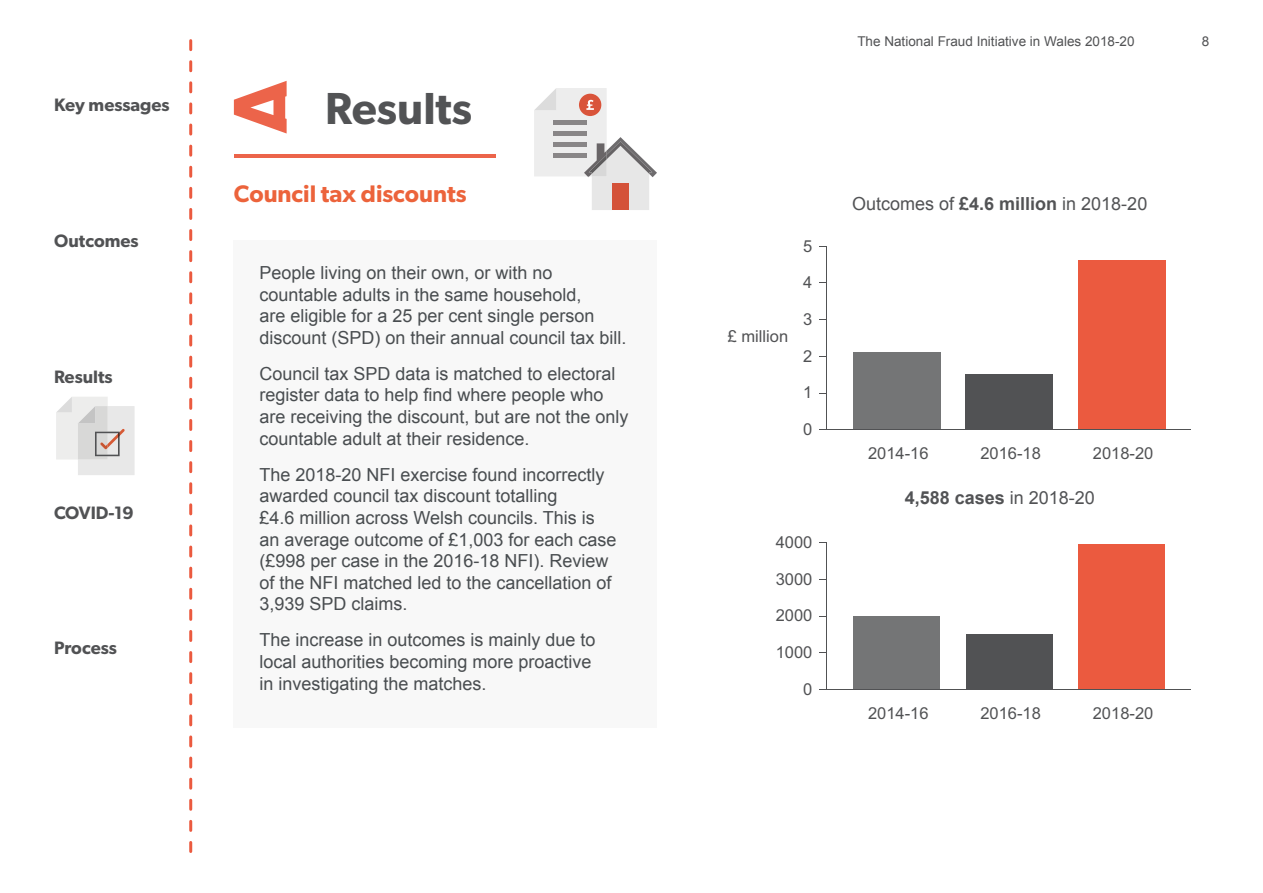
<style>
.page{position:relative;width:1263px;height:893px;background:#fff}
.page>*{position:absolute;margin:0;border:0;box-sizing:border-box;transform-origin:0 0}
.Page_title{font:600 45px "Gibson";color:#525355}
.t1{font:600 24px "Gibson";color:#ec633b}
.Body_text{font:18px/21.6px "Arial";color:#494d50}
.t2{font:600 18px "Gibson";color:#515254}
.Box___Figure_Heading{font:18px "Arial";color:#525355}
.Box___Figure_Heading-2{font:700 18px "Arial";color:#525355}
.t3{font:16.5px "Arial";color:#515254}
.t4{font:13.5px "Arial";color:#515254}
.s1{font-weight:700}
.s2{font-weight:400}
</style>
<div class="page">
<svg style="left:189px;top:41px;width:3px;height:810px"></svg>
<svg style="left:56px;top:397px;width:79px;height:78px;background:#e4e2e1"></svg>
<svg style="left:234px;top:81px;width:53px;height:53px"></svg>
<hr style="left:234px;top:155px;width:262px;height:3px;background:#ec644a">
<div style="left:234px;top:240px;width:423px;height:488px;background:#f8f8f8"></div>
<svg style="left:534px;top:88px;width:123px;height:122px"></svg>
<div style="left:553px;top:120px;width:34px;height:5px;background:#898687"></div>
<div style="left:553px;top:131px;width:34px;height:5px;background:#898687"></div>
<div style="left:553px;top:142px;width:34px;height:5px;background:#898687"></div>
<div style="left:553px;top:153px;width:34px;height:5px;background:#898687"></div>
<div style="left:1078px;top:261px;width:87px;height:169px;background:#eb5a3f"></div>
<div style="left:966px;top:375px;width:87px;height:55px;background:#515254"></div>
<div style="left:853px;top:353px;width:87px;height:77px;background:#747576"></div>
<hr style="left:826px;top:246px;width:1px;height:184px;background:#515254">
<hr style="left:826px;top:430px;width:364px;height:1px;background:#515254">
<div style="left:1078px;top:544px;width:87px;height:146px;background:#eb5a3f"></div>
<div style="left:966px;top:634px;width:86px;height:56px;background:#515254"></div>
<div style="left:853px;top:616px;width:87px;height:74px;background:#747576"></div>
<hr style="left:826px;top:543px;width:1px;height:147px;background:#515254">
<hr style="left:826px;top:689px;width:364px;height:1px;background:#515254">
<p class="t2" style="left:54px;top:94px;width:117px">Key messages</p>
<p class="t2" style="left:54px;top:230px;width:86px">Outcomes</p>
<p class="t2" style="left:54px;top:366px;width:60px">Results</p>
<p class="t2" style="left:54px;top:502px;width:81px">COVID-19</p>
<p class="t2" style="left:54px;top:637px;width:64px">Process</p>
<h2 class="Page_title" style="left:325px;top:82px;width:148px">Results</h2>
<h2 class="t1" style="left:234px;top:179px;width:234px">Council tax discounts</h2>
<p class="Body_text" style="left:259px;top:262px;width:369px">People living on their own, or with no countable adults in the same household,<br>are eligible for a 25 per cent single person discount (SPD) on their annual council tax bill.</p>
<p class="Body_text" style="left:259px;top:363px;width:371px">Council tax SPD data is matched to electoral register data to help find where people who are receiving the discount, but are not the only countable adult at their residence.</p>
<p class="Body_text" style="left:259px;top:464px;width:359px">The 2018-20 NFI exercise found incorrectly awarded council tax discount totalling<br>£4.6 million across Welsh councils. This is an average outcome of £1,003 for each case (£998 per case in the 2016-18 NFI). Review of the NFI matched led to the cancellation of 3,939 SPD claims.</p>
<p class="Body_text" style="left:259px;top:629px;width:338px">The increase in outcomes is mainly due to local authorities becoming more proactive in investigating the matches.</p>
<p class="t4" style="left:857px;top:32px;width:279px">The National Fraud Initiative in Wales 2018-20</p>
<p class="t4" style="left:1202px;top:32px;width:9px">8</p>
<p class="t3" style="left:803px;top:235px;width:11px">5</p>
<p class="t3" style="left:803px;top:272px;width:11px">4</p>
<p class="t3" style="left:728px;top:326px;width:62px">£ million</p>
<p class="t3" style="left:803px;top:308px;width:11px">3</p>
<p class="t3" style="left:803px;top:345px;width:11px">2</p>
<p class="t3" style="left:803px;top:382px;width:11px">1</p>
<p class="t3" style="left:803px;top:418px;width:11px">0</p>
<p class="t3" style="left:776px;top:532px;width:38px">4000</p>
<p class="t3" style="left:776px;top:568px;width:38px">3000</p>
<p class="t3" style="left:776px;top:605px;width:38px">2000</p>
<p class="t3" style="left:776px;top:641px;width:38px">1000</p>
<p class="t3" style="left:803px;top:678px;width:11px">0</p>
<p class="Box___Figure_Heading" style="left:852px;top:191px;width:297px">Outcomes of <span class="s1">£4.6 million</span> in 2018-20</p>
<p class="t3" style="left:868px;top:443px;width:62px">2014-16</p>
<p class="t3" style="left:980px;top:443px;width:62px">2016-18</p>
<p class="t3" style="left:1093px;top:443px;width:62px">2018-20</p>
<p class="Box___Figure_Heading-2" style="left:905px;top:485px;width:192px">4,588 cases <span class="s2">in 2018-20</span></p>
<p class="t3" style="left:868px;top:703px;width:62px">2014-16</p>
<p class="t3" style="left:980px;top:703px;width:62px">2016-18</p>
<p class="t3" style="left:1093px;top:703px;width:62px">2018-20</p>
</div>
